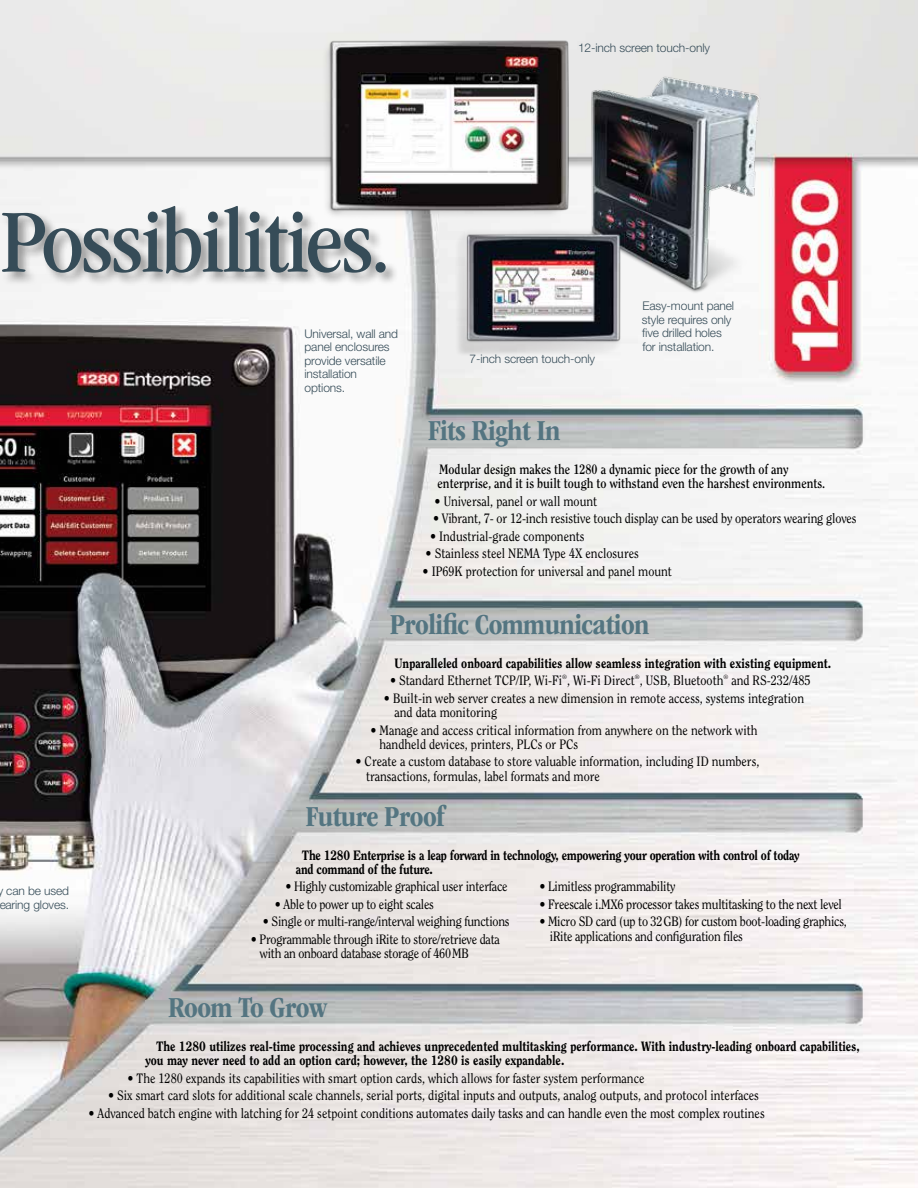
<style>
.page{position:relative;width:918px;height:1188px;background:#fff}
.page>*{position:absolute;margin:0;border:0;box-sizing:border-box;transform-origin:0 0}
.t1{font:condensed 93px "ITC Garamond Std";letter-spacing:-.03em;color:#364c58;scale:1.1 1}
.t2{font:700 condensed 30px "ITC Garamond Std";letter-spacing:-.02em;color:#547581}
.t3{font:13.5px/14.2px "Clearface Std";color:#000;scale:.9 1}
.t4{font:13.5px/14.2px "Clearface Std";letter-spacing:-.02em;color:#000;scale:.9 1}
.t5{font:800 13.5px/14.2px "Clearface Std";color:#000;scale:.9 1}
.t6{font:700 13.5px/14.2px "Clearface Std";color:#000;scale:.9 1}
.t7{font:800 13.5px/14.2px "Clearface Std";letter-spacing:-.02em;color:#000;scale:.9 1}
.t8{font:300 12px/13.5px "Helvetica Neue LT Std";letter-spacing:-.01em;color:#364c58}
.t9{font:6.15px "Clearface Std";color:#000}
</style>
<div class="page">
<img style="left:0;top:0;width:918px;height:1188px">
<img style="left:307px;top:22px;width:464px;height:342px">
<div style="left:0;top:204px;width:399px;height:83px;background:#000;opacity:.4"></div>
<p class="t8" style="left:578px;top:40px;width:134px">12-inch screen touch-only</p>
<h1 class="t1" style="left:0;top:190px;width:357px">Possibilities.</h1>
<p class="t8" style="left:305px;top:327px;width:95px">Universal, wall and panel enclosures provide versatile installation options.</p>
<p class="t8" style="left:470px;top:352px;width:127px">7-inch screen touch-only</p>
<h2 class="t2" style="left:428px;top:413px;width:134px">Fits Right In</h2>
<p class="t8" style="left:642px;top:299px;width:94px">Easy-mount panel style requires only five drilled holes for installation.</p>
<p class="t6" style="left:438px;top:462px;width:432px">Modular design makes the 1280 a dynamic piece for the growth of any enterprise, and it is built tough to withstand even the harshest environments.</p>
<p class="t3" style="left:435px;top:494px;width:182px">• Universal, panel or wall mount</p>
<p class="t3" style="left:433px;top:511px;width:472px">• Vibrant, 7- or 12-inch resistive touch display can be used by operators wearing gloves</p>
<p class="t3" style="left:430px;top:529px;width:173px">• Industrial-grade components</p>
<p class="t3" style="left:426px;top:546px;width:239px">• Stainless steel NEMA Type 4X enclosures</p>
<p class="t3" style="left:423px;top:564px;width:279px">• IP69K protection for universal and panel mount</p>
<h2 class="t2" style="left:390px;top:608px;width:261px">Prolific Communication</h2>
<p class="t5" style="left:395px;top:656px;width:487px">Unparalleled onboard capabilities allow seamless integration with existing equipment.</p>
<p class="t3" style="left:390px;top:674px;width:372px">• Standard Ethernet TCP/IP, Wi-Fi , Wi-Fi Direct , USB, Bluetooth</p>
<p class="t9" style="left:562px;top:674px;width:6px">®</p>
<p class="t9" style="left:635px;top:674px;width:6px">®</p>
<p class="t9" style="left:724px;top:674px;width:6px">®</p>
<p class="t3" style="left:731px;top:674px;width:90px">and RS-232/485</p>
<p class="t3" style="left:394px;top:691px;width:457px;text-indent:-11px">• Built-in web server creates a new dimension in remote access, systems integration and data monitoring</p>
<p class="t3" style="left:380px;top:723px;width:422px;text-indent:-9px">• Manage and access critical information from anywhere on the network with handheld devices, printers, PLCs or PCs</p>
<p class="t3" style="left:366px;top:755px;width:439px;text-indent:-10px">• Create a custom database to store valuable information, including ID numbers, transactions, formulas, label formats and more</p>
<p class="t8" style="left:-2px;top:884px;width:73px">y can be used earing gloves.</p>
<h2 class="t2" style="left:306px;top:800px;width:141px">Future Proof</h2>
<p class="t7" style="left:296px;top:848px;width:561px;text-indent:6px">The 1280 Enterprise is a leap forward in technology, empowering your operation with control of today and command of the future.</p>
<p class="t4" style="left:285px;top:880px;width:248px">• Highly customizable graphical user interface</p>
<p class="t4" style="left:275px;top:897px;width:178px">• Able to power up to eight scales</p>
<p class="t4" style="left:263px;top:915px;width:276px">• Single or multi-range/interval weighing functions</p>
<p class="t4" style="left:260px;top:932px;width:268px;text-indent:-9px">• Programmable through iRite to store/retrieve data with an onboard database storage of 460MB</p>
<p class="t4" style="left:539px;top:880px;width:153px">• Limitless programmability</p>
<p class="t4" style="left:539px;top:897px;width:338px">• Freescale i.MX6 processor takes multitasking to the next level</p>
<p class="t4" style="left:550px;top:915px;width:331px;text-indent:-10px">• Micro SD card (up to 32GB) for custom boot-loading graphics, iRite applications and configuration files</p>
<h2 class="t2" style="left:168px;top:991px;width:161px">Room To Grow</h2>
<p class="t5" style="left:146px;top:1039px;width:795px;text-indent:10px">The 1280 utilizes real-time processing and achieves unprecedented multitasking performance. With industry-leading onboard capabilities, you may never need to add an option card; however, the 1280 is easily expandable.</p>
<p class="t3" style="left:128px;top:1071px;width:576px">• The 1280 expands its capabilities with smart option cards, which allows for faster system performance</p>
<p class="t3" style="left:108px;top:1088px;width:725px">• Six smart card slots for additional scale channels, serial ports, digital inputs and outputs, analog outputs, and protocol interfaces</p>
<p class="t3" style="left:89px;top:1106px;width:753px">• Advanced batch engine with latching for 24 setpoint conditions automates daily tasks and can handle even the most complex routines</p>
</div>
